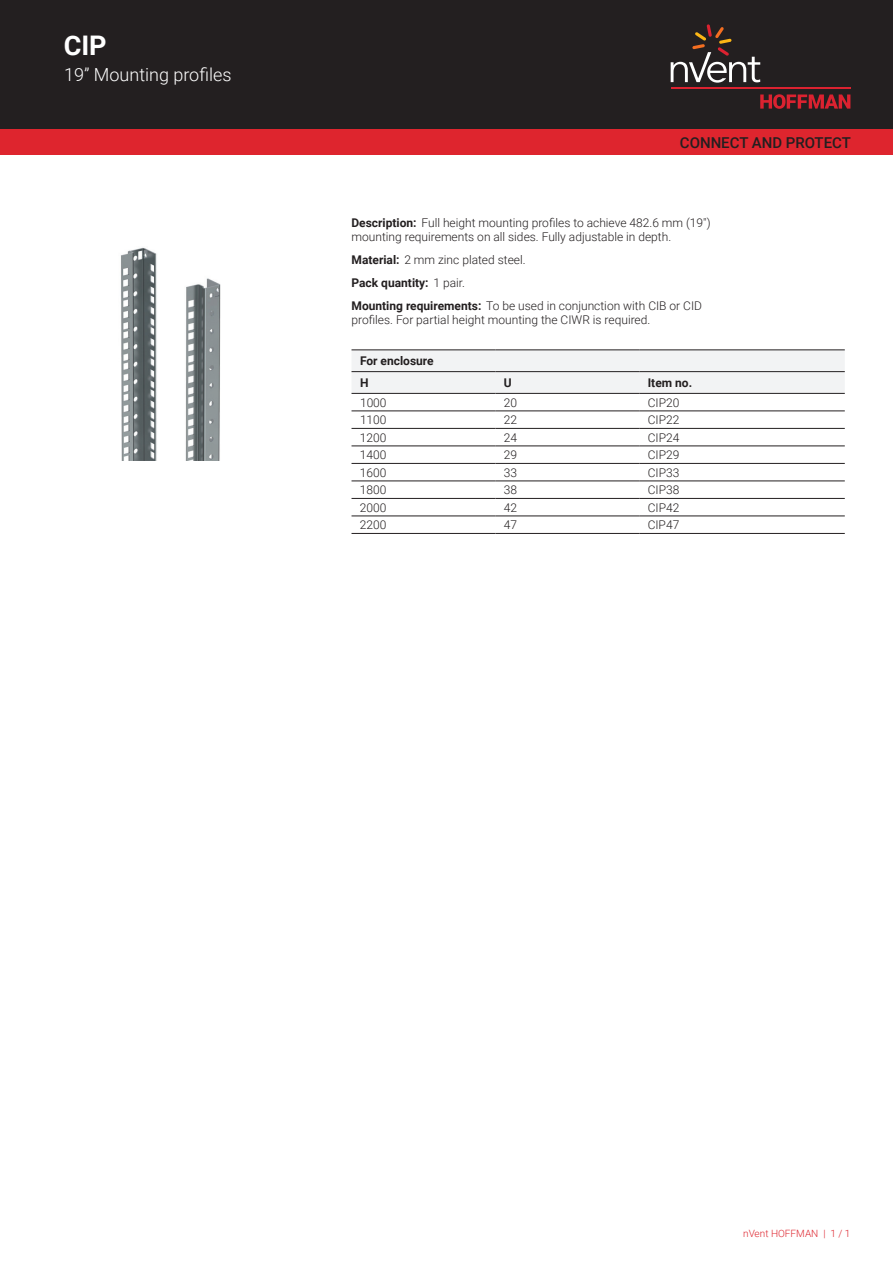
<style>
.page{position:relative;width:893px;height:1263px;background:#fff}
.page>*{position:absolute;margin:0;border:0;box-sizing:border-box;transform-origin:0 0}
.t1{font:700 27px "Roboto";color:#fff}
.t2{font:300 18px "Roboto";color:#fff}
.t3{font:500 15px "Roboto";color:#231f20}
.t4{font:300 12px/23px "Roboto";color:#231f20}
.t5{font:700 12px/21.8px "Roboto";color:#231f20}
.t6{font:300 10.05px "Roboto";color:#de252e}
.s1{font-weight:700}
</style>
<div class="page">
<div style="left:0;top:0;width:893px;height:129px;background:#231f20"></div>
<svg style="left:760px;top:94px;width:90px;height:15px"></svg>
<hr style="left:671px;top:88px;width:179px;height:1px;background:#db2230">
<svg style="left:671px;top:24px;width:89px;height:59px"></svg>
<div style="left:0;top:129px;width:893px;height:26px;background:#de252e"></div>
<div style="left:351px;top:351px;width:494px;height:42px;background:#f2f3f4"></div>
<hr style="left:351px;top:350px;width:144px;height:1px;background:#231f20">
<hr style="left:495px;top:350px;width:144px;height:1px;background:#231f20">
<hr style="left:639px;top:350px;width:206px;height:1px;background:#231f20">
<hr style="left:351px;top:411px;width:144px;height:1px;background:#231f20">
<hr style="left:495px;top:411px;width:144px;height:1px;background:#231f20">
<hr style="left:639px;top:411px;width:206px;height:1px;background:#231f20">
<hr style="left:351px;top:428px;width:144px;height:1px;background:#231f20">
<hr style="left:495px;top:428px;width:144px;height:1px;background:#231f20">
<hr style="left:639px;top:428px;width:206px;height:1px;background:#231f20">
<hr style="left:351px;top:446px;width:144px;height:1px;background:#231f20">
<hr style="left:495px;top:446px;width:144px;height:1px;background:#231f20">
<hr style="left:639px;top:446px;width:206px;height:1px;background:#231f20">
<hr style="left:351px;top:463px;width:144px;height:1px;background:#231f20">
<hr style="left:495px;top:463px;width:144px;height:1px;background:#231f20">
<hr style="left:639px;top:463px;width:206px;height:1px;background:#231f20">
<hr style="left:351px;top:481px;width:144px;height:1px;background:#231f20">
<hr style="left:495px;top:481px;width:144px;height:1px;background:#231f20">
<hr style="left:639px;top:481px;width:206px;height:1px;background:#231f20">
<hr style="left:351px;top:498px;width:144px;height:1px;background:#231f20">
<hr style="left:495px;top:498px;width:144px;height:1px;background:#231f20">
<hr style="left:639px;top:498px;width:206px;height:1px;background:#231f20">
<hr style="left:351px;top:516px;width:144px;height:1px;background:#231f20">
<hr style="left:495px;top:516px;width:144px;height:1px;background:#231f20">
<hr style="left:639px;top:516px;width:206px;height:1px;background:#231f20">
<hr style="left:351px;top:533px;width:144px;height:1px;background:#231f20">
<hr style="left:495px;top:533px;width:144px;height:1px;background:#231f20">
<hr style="left:639px;top:533px;width:206px;height:1px;background:#231f20">
<hr style="left:351px;top:371px;width:144px;height:1px;background:#231f20">
<hr style="left:495px;top:371px;width:144px;height:1px;background:#231f20">
<hr style="left:639px;top:371px;width:206px;height:1px;background:#231f20">
<hr style="left:351px;top:393px;width:144px;height:1px;background:#231f20">
<hr style="left:495px;top:393px;width:144px;height:1px;background:#231f20">
<hr style="left:639px;top:393px;width:206px;height:1px;background:#231f20">
<img style="left:121px;top:247px;width:100px;height:213px">
<h1 class="t1" style="left:64px;top:27px;width:44px">CIP</h1>
<h2 class="t2" style="left:64px;top:62px;width:169px">19” Mounting profiles</h2>
<p class="t3" style="left:680px;top:132px;width:173px">CONNECT AND PROTECT</p>
<p class="t4" style="left:351px;top:215px;width:361px;line-height:14.4px"><span class="s1">Description:</span> Full height mounting profiles to achieve 482.6 mm (19") mounting requirements on all sides. Fully adjustable in depth.</p>
<p class="t4" style="left:351px;top:248px;width:352px"><span class="s1">Material:</span> 2 mm zinc plated steel.<br><span class="s1">Pack quantity:</span> 1 pair.<br><span class="s1">Mounting requirements:</span> To be used in conjunction with CIB or CID</p>
<p class="t4" style="left:351px;top:308px;width:300px">profiles. For partial height mounting the CIWR is required.</p>
<p class="t5" style="left:360px;top:350px;width:75px">For enclosure<br>H</p>
<p class="t5" style="left:504px;top:371px;width:9px">U</p>
<p class="t5" style="left:648px;top:371px;width:46px">Item no.</p>
<p class="t4" style="left:360px;top:390px;width:28px">1000</p>
<p class="t4" style="left:504px;top:390px;width:15px">20</p>
<p class="t4" style="left:648px;top:390px;width:33px">CIP20</p>
<p class="t4" style="left:360px;top:408px;width:28px">1100</p>
<p class="t4" style="left:504px;top:408px;width:15px">22</p>
<p class="t4" style="left:648px;top:408px;width:33px">CIP22</p>
<p class="t4" style="left:360px;top:425px;width:28px">1200</p>
<p class="t4" style="left:504px;top:425px;width:15px">24</p>
<p class="t4" style="left:648px;top:425px;width:33px">CIP24</p>
<p class="t4" style="left:360px;top:443px;width:28px">1400</p>
<p class="t4" style="left:504px;top:443px;width:15px">29</p>
<p class="t4" style="left:648px;top:443px;width:33px">CIP29</p>
<p class="t4" style="left:360px;top:460px;width:28px">1600</p>
<p class="t4" style="left:504px;top:460px;width:15px">33</p>
<p class="t4" style="left:648px;top:460px;width:33px">CIP33</p>
<p class="t4" style="left:360px;top:478px;width:28px">1800</p>
<p class="t4" style="left:504px;top:478px;width:15px">38</p>
<p class="t4" style="left:648px;top:478px;width:33px">CIP38</p>
<p class="t4" style="left:360px;top:495px;width:28px">2000</p>
<p class="t4" style="left:504px;top:495px;width:15px">42</p>
<p class="t4" style="left:648px;top:495px;width:33px">CIP42</p>
<p class="t4" style="left:360px;top:513px;width:28px">2200</p>
<p class="t4" style="left:504px;top:513px;width:15px">47</p>
<p class="t4" style="left:648px;top:513px;width:33px">CIP47</p>
<p class="t6" style="left:743px;top:1226px;width:109px">nVent HOFFMAN | 1 / 1</p>
</div>
